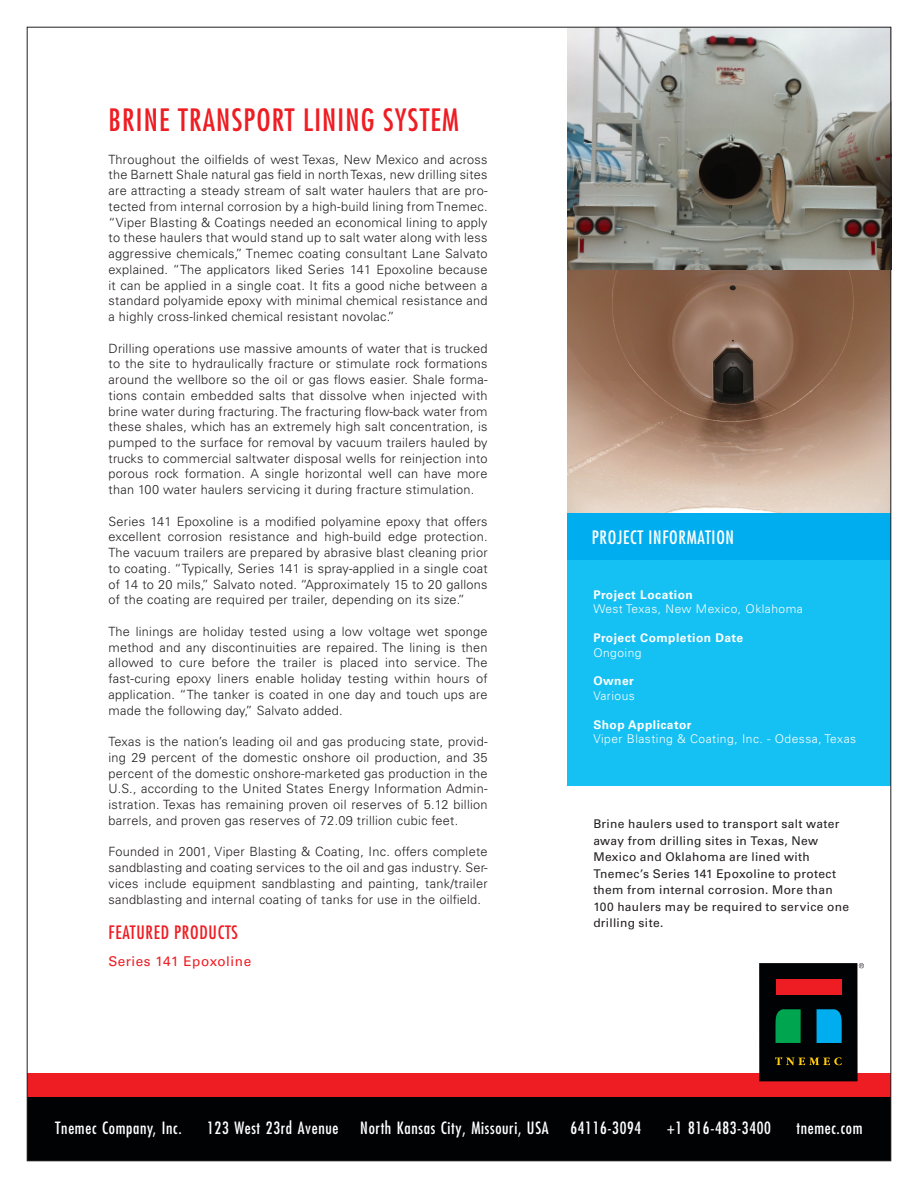
<style>
.page{position:relative;width:918px;height:1188px;background:#fff}
.page>*{position:absolute;margin:0;border:0;box-sizing:border-box;transform-origin:0 0}
.t1{font:condensed 30px "Futura Std";letter-spacing:.04em;color:#ee1d23}
.t2{font:condensed 18px "Futura Std";letter-spacing:.04em;color:#fff}
.t3{font:condensed 18px "Futura Std";letter-spacing:.04em;color:#ee1d23}
.t4{font:condensed 16.5px "Futura Std";letter-spacing:.04em;color:#fff}
.t5{font:13.5px "Univers LT Std";letter-spacing:.04em;color:#ee1d23}
.t6{font:300 12.75px/15.8px "Univers LT Std";letter-spacing:.02em;color:#231f20;text-align:justify}
.Body_on_White{font:12px/16.5px "Univers LT Std";letter-spacing:.025em;color:#231f20}
.t7{font:300 12px "Univers LT Std";letter-spacing:.04em;color:#fff}
.t8{font:700 12px "Univers LT Std";letter-spacing:.04em;color:#fff}
</style>
<div class="page">
<img style="left:567px;top:29px;width:322px;height:241px">
<div style="left:27px;top:1097px;width:864px;height:64px;background:#010203"></div>
<div style="left:27px;top:1074px;width:864px;height:23px;background:#ee1d23"></div>
<div style="left:567px;top:513px;width:324px;height:48px;background:#00aeef"></div>
<div style="left:567px;top:561px;width:324px;height:225px;background:#15c0f2"></div>
<svg style="left:567px;top:270px;width:322px;height:243px;background:#a4836e"></svg>
<div style="left:759px;top:963px;width:99px;height:118px;background:#010203"></div>
<div style="left:776px;top:979px;width:65px;height:15px;background:#ee1d23"></div>
<svg style="left:775px;top:1009px;width:26px;height:34px"></svg>
<svg style="left:817px;top:1009px;width:25px;height:34px"></svg>
<svg style="left:775px;top:1057px;width:67px;height:8px"></svg>
<svg style="left:859px;top:963px;width:5px;height:5px"></svg>
<p class="t1" style="left:109px;top:102px;width:352px">BRINE TRANSPORT LINING SYSTEM</p>
<p class="t6" style="left:109px;top:151px;width:381px">Throughout the oilfields of west Texas, New Mexico and across the Barnett Shale natural gas field in north Texas, new drilling sites are attracting a steady stream of salt water haulers that are pro&shy;tected from internal corrosion by a high-build lining from Tnemec. “Viper Blasting &amp; Coatings needed an economical lining to apply to these haulers that would stand up to salt water along with less aggressive chemicals,” Tnemec coating consultant Lane Salvato explained. “The applicators liked Series 141 Epoxoline because it can be applied in a single coat. It fits a good niche between a standard polyamide epoxy with minimal chemical resistance and a highly cross-linked chemical resistant novolac.”</p>
<p class="t6" style="left:109px;top:340px;width:381px">Drilling operations use massive amounts of water that is trucked to the site to hydraulically fracture or stimulate rock formations around the wellbore so the oil or gas flows easier. Shale forma&shy;tions contain embedded salts that dissolve when injected with brine water during fracturing. The fracturing flow-back water from these shales, which has an extremely high salt concentration, is pumped to the surface for removal by vacuum trailers hauled by trucks to commercial saltwater disposal wells for reinjection into porous rock formation. A single horizontal well can have more than 100 water haulers servicing it during fracture stimulation.</p>
<p class="t6" style="left:109px;top:513px;width:381px">Series 141 Epoxoline is a modified polyamine epoxy that offers excellent corrosion resistance and high-build edge protection.<br>The vacuum trailers are prepared by abrasive blast cleaning prior to coating. “Typically, Series 141 is spray-applied in a single coat of 14 to 20 mils,” Salvato noted. “Approximately 15 to 20 gallons of the coating are required per trailer, depending on its size.”</p>
<p class="t6" style="left:109px;top:624px;width:381px">The linings are holiday tested using a low voltage wet sponge method and any discontinuities are repaired. The lining is then allowed to cure before the trailer is placed into service. The fast-curing epoxy liners enable holiday testing within hours of application. “The tanker is coated in one day and touch ups are made the following day,” Salvato added.</p>
<p class="t6" style="left:109px;top:734px;width:381px">Texas is the nation’s leading oil and gas producing state, provid&shy;ing 29 percent of the domestic onshore oil production, and 35 percent of the domestic onshore-marketed gas production in the U.S., according to the United States Energy Information Admin&shy;istration. Texas has remaining proven oil reserves of 5.12 billion barrels, and proven gas reserves of 72.09 trillion cubic feet.</p>
<p class="t6" style="left:109px;top:844px;width:381px">Founded in 2001, Viper Blasting &amp; Coating, Inc. offers complete sandblasting and coating services to the oil and gas industry. Ser&shy;vices include equipment sandblasting and painting, tank/trailer sandblasting and internal coating of tanks for use in the oilfield.</p>
<p class="t3" style="left:109px;top:922px;width:131px">FEATURED PRODUCTS</p>
<p class="t5" style="left:109px;top:953px;width:144px">Series 141 Epoxoline</p>
<p class="t2" style="left:592px;top:526px;width:144px">PROJECT INFORMATION</p>
<p class="t8" style="left:593px;top:588px;width:101px">Project Location</p>
<p class="t7" style="left:593px;top:602px;width:211px">West Texas, New Mexico, Oklahoma</p>
<p class="t8" style="left:593px;top:631px;width:151px">Project Completion Date</p>
<p class="t7" style="left:593px;top:645px;width:50px">Ongoing</p>
<p class="t8" style="left:593px;top:674px;width:42px">Owner</p>
<p class="t7" style="left:593px;top:688px;width:43px">Various</p>
<p class="t8" style="left:593px;top:717px;width:100px">Shop Applicator</p>
<p class="t7" style="left:593px;top:731px;width:264px">Viper Blasting &amp; Coating, Inc. - Odessa, Texas</p>
<p class="Body_on_White" style="left:593px;top:816px;width:257px">Brine haulers used to transport salt water away from drilling sites in Texas, New Mexico and Oklahoma are lined with Tnemec’s Series 141 Epoxoline to protect them from internal corrosion. More than 100 haulers may be required to service one drilling site.</p>
<p class="t4" style="left:55px;top:1118px;width:128px">Tnemec Company, Inc.</p>
<p class="t4" style="left:207px;top:1118px;width:133px">123 West 23rd Avenue</p>
<p class="t4" style="left:360px;top:1118px;width:190px">North Kansas City, Missouri, USA</p>
<p class="t4" style="left:570px;top:1118px;width:72px">64116-3094</p>
<p class="t4" style="left:667px;top:1118px;width:106px">+1 816-483-3400</p>
<p class="t4" style="left:796px;top:1118px;width:68px">tnemec.com</p>
</div>
